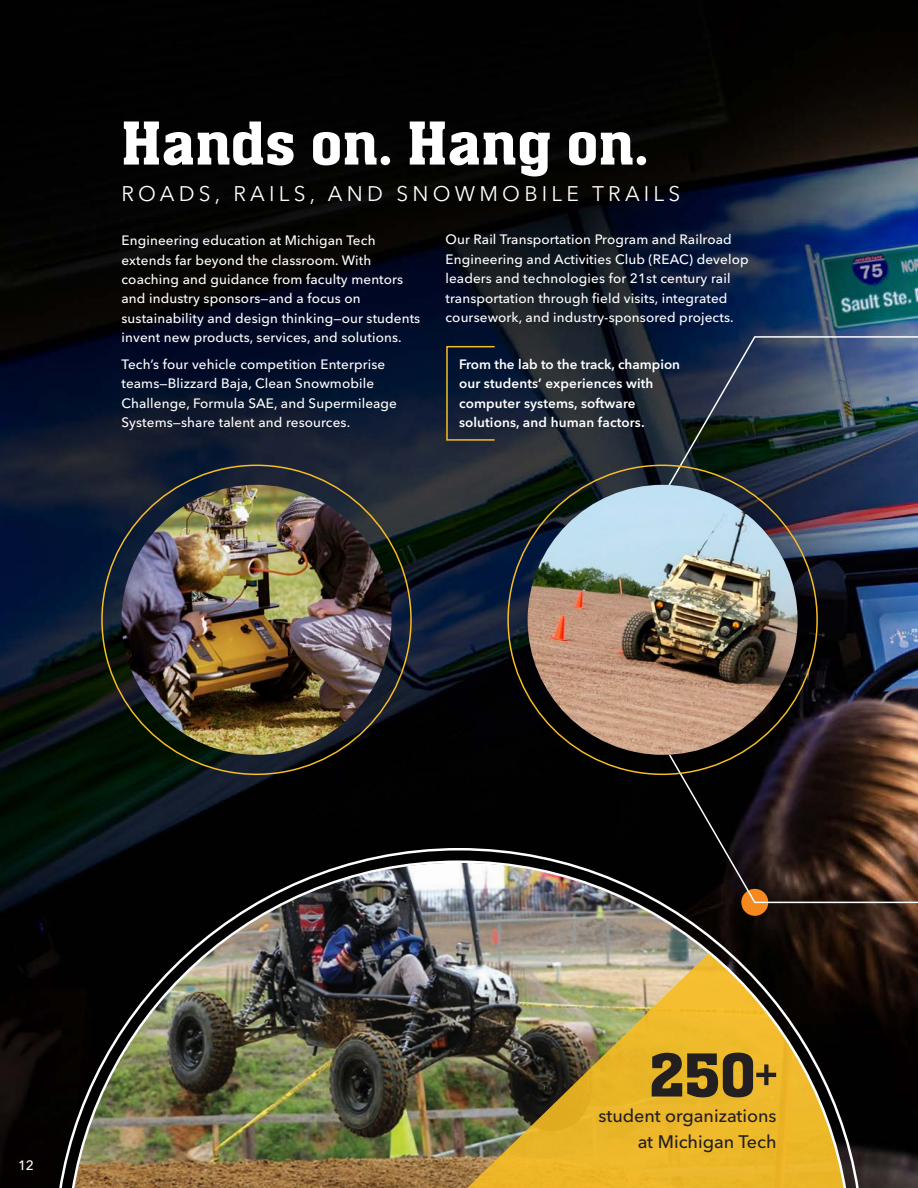
<style>
.page{position:relative;width:918px;height:1188px;background:#fff}
.page>*{position:absolute;margin:0;border:0;box-sizing:border-box;transform-origin:0 0}
.t1{font:61.5px "aka Chen";letter-spacing:.01em;color:#fff}
.t2{font:61.5px "aka Chen";color:#231f20}
.t3{font:21px "Avenir Next LT Pro";letter-spacing:.2em;color:#fff}
.big_body_-_white_cen{font:500 18px/25.5px "Avenir Next LT Pro";color:#231f20;text-align:right}
.body_-_white{font:500 13.5px/19.5px "Avenir Next LT Pro";letter-spacing:.01em;color:#fff}
.bold_body_-_white{font:600 13.5px/19.5px "Avenir Next LT Pro";letter-spacing:.01em;color:#fff}
</style>
<div class="page">
<img style="left:0;top:0;width:918px;height:1188px">
<img style="left:122px;top:485px;width:270px;height:270px;border-radius:135px">
<img style="left:590px;top:335px;width:328px;height:569px">
<img style="left:528px;top:485px;width:270px;height:270px;border-radius:135px">
<svg style="left:54px;top:848px;width:810px;height:340px;background:#131010"></svg>
<img style="left:66px;top:860px;width:786px;height:328px">
<div style="left:446px;top:346px;width:49px;height:95px;border:2px solid #f7bd23"></div>
<h1 class="t1" style="left:122px;top:113px;width:528px">Hands on. Hang on.</h1>
<h2 class="t3" style="left:122px;top:181px;width:560px">ROADS, RAILS, AND SNOWMOBILE TRAILS</h2>
<p class="body_-_white" style="left:122px;top:231px;width:300px">Engineering education at Michigan Tech extends far beyond the classroom. With coaching and guidance from faculty mentors and industry sponsors—and a focus on sustainability and design thinking—our students invent new products, services, and solutions.</p>
<p class="body_-_white" style="left:122px;top:354px;width:277px">Tech’s four vehicle competition Enterprise teams—Blizzard Baja, Clean Snowmobile Challenge, Formula SAE, and Supermileage Systems—share talent and resources.</p>
<p class="body_-_white" style="left:446px;top:230px;width:305px">Our Rail Transportation Program and Railroad Engineering and Activities Club (REAC) develop leaders and technologies for 21st century rail transportation through field visits, integrated coursework, and industry-sponsored projects.</p>
<p class="bold_body_-_white" style="left:459px;top:354px;width:223px">From the lab to the track, champion our students’ experiences with computer systems, software solutions, and human factors.</p>
<p class="body_-_white" style="left:18px;top:1156px;width:17px">12</p>
<h1 class="t2" style="left:650px;top:1044px;width:129px">250+</h1>
<p class="big_body_-_white_cen" style="left:598px;top:1103px;width:180px">student organizations at Michigan Tech</p>
</div>
